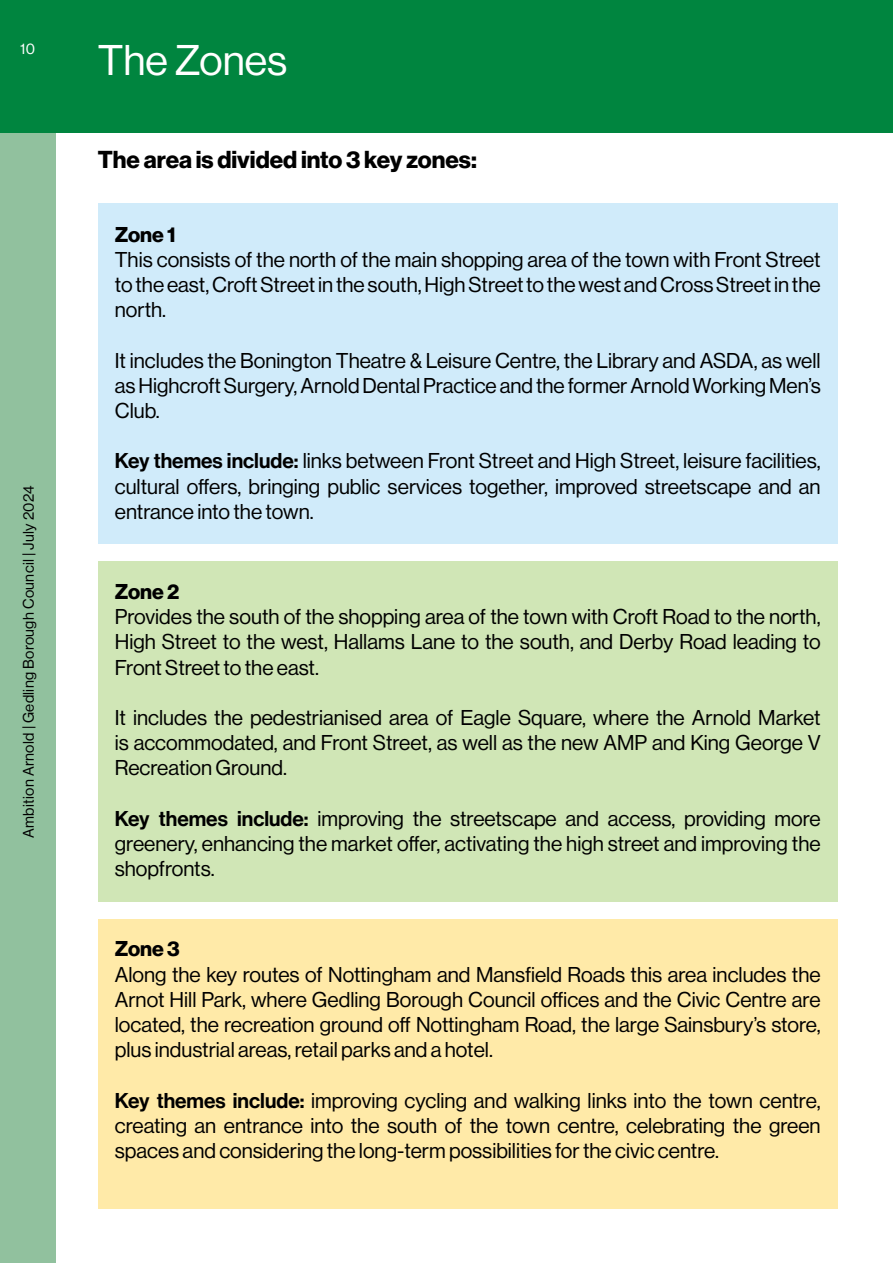
<style>
.page{position:relative;width:893px;height:1263px;background:#fff}
.page>*{position:absolute;margin:0;border:0;box-sizing:border-box;transform-origin:0 0}
.t1{font:42px "N Haas Grotesk DS Pro 55 Rg";color:#fff}
.t2{font:24px "N Haas Grotesk DS Pro 75 Bd";color:#000}
.t3{font:21px/25.2px "N Haas Grotesk DS Pro 55 Rg";color:#000;text-align:justify}
.t4{font:21px "N Haas Grotesk DS Pro 75 Bd";color:#000}
.t5{font:15px "N Haas Grotesk DS Pro 55 Rg";letter-spacing:.02em;color:#000}
.t6{font:15px "N Haas Grotesk DS Pro 55 Rg";color:#fff}
.s1{font-family:"N Haas Grotesk DS Pro 65 Md"}
</style>
<div class="page">
<div style="left:0;top:0;width:893px;height:133px;background:#00853f"></div>
<div style="left:0;top:133px;width:55px;height:1130px;background:#91c19e"></div>
<div style="left:98px;top:204px;width:740px;height:340px;background:#d0ebfa"></div>
<div style="left:98px;top:561px;width:740px;height:340px;background:#d0e6b6"></div>
<div style="left:98px;top:918px;width:740px;height:290px;background:#ffeaa8"></div>
<p class="t6" style="left:20px;top:40px;width:16px">10</p>
<p class="t5" style="left:20px;top:838px;width:354px;rotate:-90deg">Ambition Arnold | Gedling Borough Council | July 2024</p>
<h1 class="t1" style="left:98px;top:36px;width:191px">The Zones</h1>
<p class="t2" style="left:98px;top:146px;width:381px">The area is divided into 3 key zones:</p>
<p class="t4" style="left:115px;top:222px;width:62px">Zone 1</p>
<p class="t3" style="left:115px;top:247px;width:707px">This consists of the north of the main shopping area of the town with Front Street to the east, Croft Street in the south, High Street to the west and Cross Street in the north.</p>
<p class="t3" style="left:115px;top:348px;width:707px">It includes the Bonington Theatre &amp; Leisure Centre, the Library and ASDA, as well as Highcroft Surgery, Arnold Dental Practice and the former Arnold Working Men’s Club.</p>
<p class="t3" style="left:115px;top:449px;width:707px"><span class="s1">Key themes include:</span> links between Front Street and High Street, leisure facilities, cultural offers, bringing public services together, improved streetscape and an entrance into the town.</p>
<p class="t4" style="left:115px;top:579px;width:66px">Zone 2</p>
<p class="t3" style="left:115px;top:604px;width:707px">Provides the south of the shopping area of the town with Croft Road to the north, High Street to the west, Hallams Lane to the south, and Derby Road leading to Front Street to the east.</p>
<p class="t3" style="left:115px;top:705px;width:707px">It includes the pedestrianised area of Eagle Square, where the Arnold Market is accommodated, and Front Street, as well as the new AMP and King George V Recreation Ground.</p>
<p class="t3" style="left:115px;top:806px;width:707px"><span class="s1">Key themes include:</span> improving the streetscape and access, providing more greenery, enhancing the market offer, activating the high street and improving the shopfronts.</p>
<p class="t4" style="left:115px;top:937px;width:67px">Zone 3</p>
<p class="t3" style="left:115px;top:962px;width:707px">Along the key routes of Nottingham and Mansfield Roads this area includes the Arnot Hill Park, where Gedling Borough Council offices and the Civic Centre are located, the recreation ground off Nottingham Road, the large Sainsbury’s store, plus industrial areas, retail parks and a hotel.</p>
<p class="t3" style="left:115px;top:1088px;width:707px"><span class="s1">Key themes include:</span> improving cycling and walking links into the town centre, creating an entrance into the south of the town centre, celebrating the green spaces and considering the long-term possibilities for the civic centre.</p>
</div>
